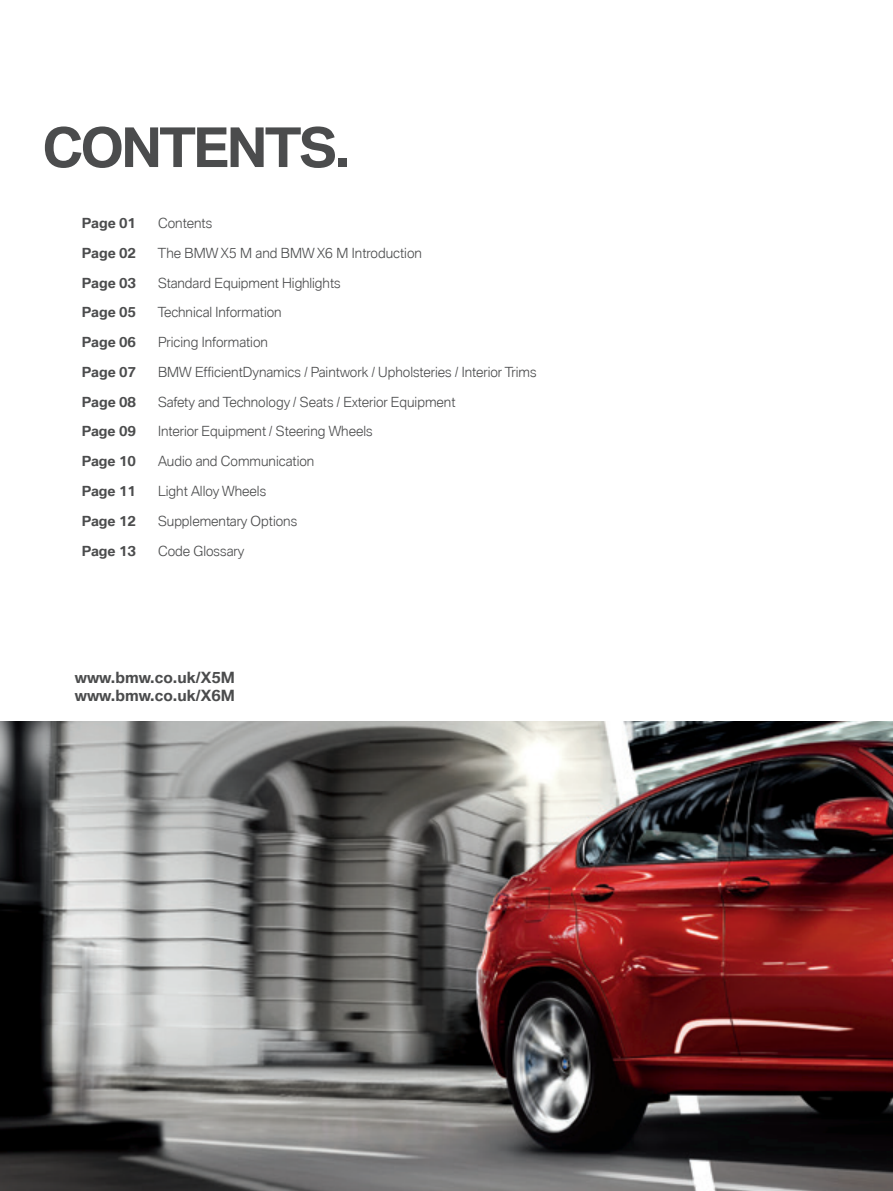
<style>
.page{position:relative;width:893px;height:1191px;background:#fff}
.page>*{position:absolute;margin:0;border:0;box-sizing:border-box;transform-origin:0 0}
.t1{font:700 52.5px "BMW Type Global Pro";color:#4b4c4d}
.t2{font:700 15px/18px "BMW Type Global Pro";color:#4b4c4d}
.t3{font:300 13.5px "BMW Type Global Pro";color:#4b4c4d}
.t4{font:700 13.5px "BMW Type Global Pro";color:#4b4c4d}
</style>
<div class="page">
<img style="left:0;top:721px;width:893px;height:470px">
<h1 class="t1" style="left:43px;top:118px;width:39px">CON</h1>
<h1 class="t1" style="left:159px;top:118px;width:193px">TENTS.</h1>
<p class="t4" style="left:82px;top:215px;width:56px">Page 01</p>
<p class="t3" style="left:158px;top:213px;width:56px">Contents</p>
<p class="t4" style="left:82px;top:245px;width:56px">Page 02</p>
<p class="t3" style="left:157px;top:243px;width:266px">The BMW X5 M and BMW X6 M Introduction</p>
<p class="t4" style="left:82px;top:275px;width:56px">Page 03</p>
<p class="t3" style="left:158px;top:273px;width:184px">Standard Equipment Highlights</p>
<p class="t4" style="left:82px;top:305px;width:56px">Page 05</p>
<p class="t3" style="left:157px;top:303px;width:126px">Technical Information</p>
<p class="t4" style="left:82px;top:334px;width:56px">Page 06</p>
<p class="t3" style="left:158px;top:332px;width:111px">Pricing Information</p>
<p class="t4" style="left:82px;top:364px;width:56px">Page 07</p>
<p class="t3" style="left:158px;top:362px;width:380px">BMW EfficientDynamics / Paintwork / Upholsteries / Interior Trims</p>
<p class="t4" style="left:82px;top:394px;width:56px">Page 08</p>
<p class="t3" style="left:158px;top:392px;width:299px">Safety and Technology / Seats / Exterior Equipment</p>
<p class="t4" style="left:82px;top:424px;width:56px">Page 09</p>
<p class="t3" style="left:158px;top:422px;width:216px">Interior Equipment / Steering Wheels</p>
<p class="t4" style="left:82px;top:454px;width:56px">Page 10</p>
<p class="t3" style="left:158px;top:452px;width:158px">Audio and Communication</p>
<p class="t4" style="left:82px;top:483px;width:56px">Page 11</p>
<p class="t3" style="left:158px;top:481px;width:110px">Light Alloy Wheels</p>
<p class="t4" style="left:82px;top:513px;width:56px">Page 12</p>
<p class="t3" style="left:158px;top:511px;width:141px">Supplementary Options</p>
<p class="t4" style="left:82px;top:543px;width:56px">Page 13</p>
<p class="t3" style="left:158px;top:541px;width:88px">Code Glossary</p>
<p class="t2" style="left:75px;top:668px;width:162px">www.bmw.co.uk/X5M www.bmw.co.uk/X6M</p>
</div>
